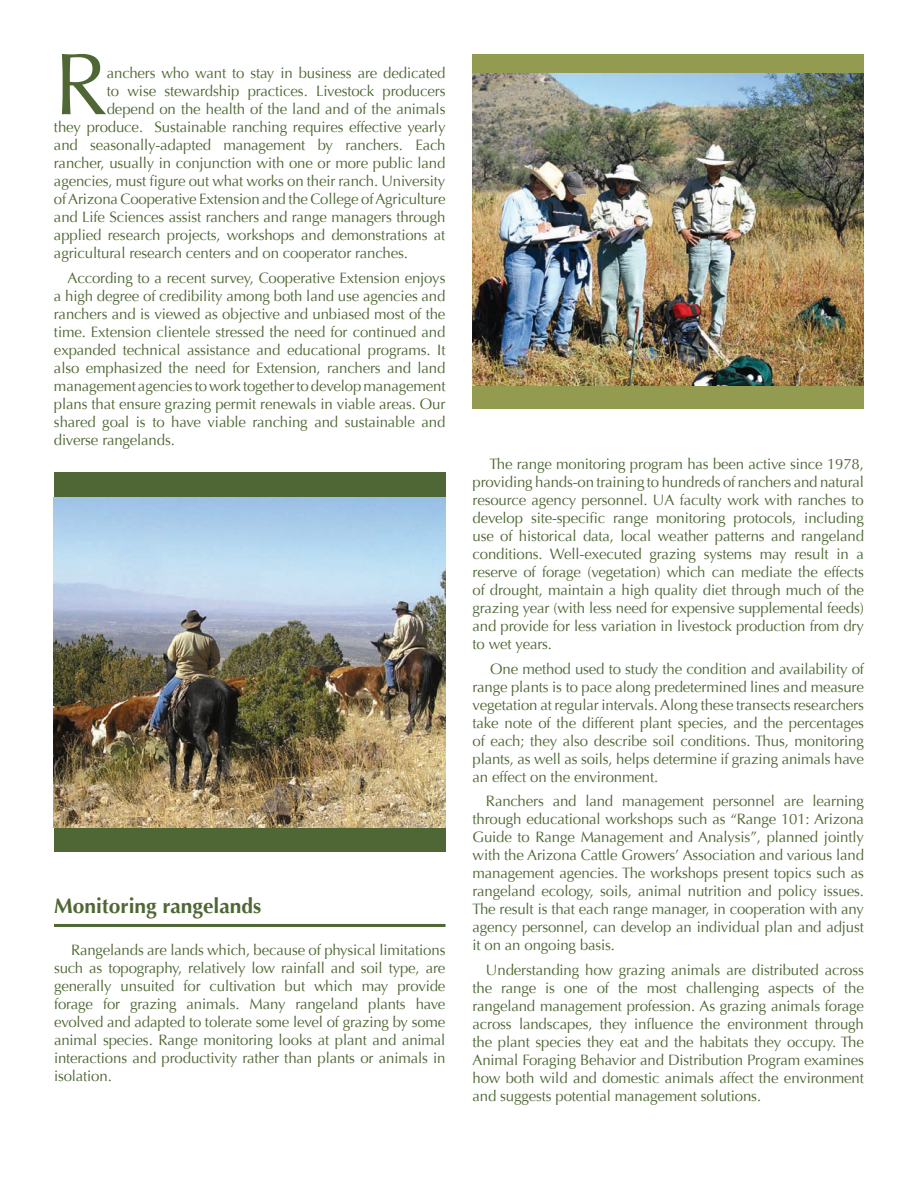
<style>
.page{position:relative;width:918px;height:1188px;background:#fff}
.page>*{position:absolute;margin:0;border:0;box-sizing:border-box;transform-origin:0 0}
.t1{font:87.9px "Optima";color:#4f6734}
.t2{font:700 21px "Optima";color:#4f6734}
.t3{font:15px/18px "Optima";letter-spacing:-.01em;color:#4f6734;text-align:justify}
</style>
<div class="page">
<div style="left:472px;top:54px;width:392px;height:355px;background:#939b50"></div>
<div style="left:54px;top:472px;width:392px;height:380px;background:#4f6734"></div>
<img style="left:54px;top:498px;width:392px;height:329px">
<hr style="left:54px;top:924px;width:392px;height:3px;background:#4f6734">
<img style="left:472px;top:74px;width:392px;height:311px">
<h1 class="t1" style="left:54px;top:33px;width:55px">R</h1>
<p class="t3" style="left:107px;top:64px;width:340px">anchers who want to stay in business are dedicated</p>
<p class="t3" style="left:107px;top:82px;width:340px">to wise stewardship practices. Livestock producers</p>
<p class="t3" style="left:107px;top:100px;width:340px">depend on the health of the land and of the animals</p>
<p class="t3" style="left:54px;top:118px;width:393px">they produce. Sustainable ranching requires effective yearly</p>
<p class="t3" style="left:54px;top:136px;width:393px">and seasonally-adapted management by ranchers. Each</p>
<p class="t3" style="left:54px;top:154px;width:393px">rancher, usually in conjunction with one or more public land</p>
<p class="t3" style="left:54px;top:172px;width:393px">agencies, must figure out what works on their ranch. University</p>
<p class="t3" style="left:54px;top:190px;width:393px">of Arizona Cooperative Extension and the College of Agriculture</p>
<p class="t3" style="left:54px;top:208px;width:393px">and Life Sciences assist ranchers and range managers through</p>
<p class="t3" style="left:54px;top:226px;width:393px">applied research projects, workshops and demonstrations at</p>
<p class="t3" style="left:54px;top:244px;width:355px">agricultural research centers and on cooperator ranches.</p>
<p class="t3" style="left:54px;top:269px;width:393px;text-indent:13px">According to a recent survey, Cooperative Extension enjoys a high degree of credibility among both land use agencies and ranchers and is viewed as objective and unbiased most of the time. Extension clientele stressed the need for continued and expanded technical assistance and educational programs. It also emphasized the need for Extension, ranchers and land management agencies to work together to develop management plans that ensure grazing permit renewals in viable areas. Our shared goal is to have viable ranching and sustainable and diverse rangelands.</p>
<h2 class="t2" style="left:54px;top:894px;width:209px">Monitoring rangelands</h2>
<p class="t3" style="left:54px;top:941px;width:393px;text-indent:17px">Rangelands are lands which, because of physical limitations such as topography, relatively low rainfall and soil type, are generally unsuited for cultivation but which may provide forage for grazing animals. Many rangeland plants have evolved and adapted to tolerate some level of grazing by some animal species. Range monitoring looks at plant and animal interactions and productivity rather than plants or animals in isolation.</p>
<p class="t3" style="left:472px;top:455px;width:393px;text-indent:17px">The range monitoring program has been active since 1978, providing hands-on training to hundreds of ranchers and natural resource agency personnel. UA faculty work with ranches to develop site-specific range monitoring protocols, including use of historical data, local weather patterns and rangeland conditions. Well-executed grazing systems may result in a reserve of forage (vegetation) which can mediate the effects of drought, maintain a high quality diet through much of the grazing year (with less need for expensive supplemental feeds) and provide for less variation in livestock production from dry to wet years.</p>
<p class="t3" style="left:472px;top:660px;width:393px;text-indent:18px">One method used to study the condition and availability of range plants is to pace along predetermined lines and measure vegetation at regular intervals. Along these transects researchers take note of the different plant species, and the percentages of each; they also describe soil conditions. Thus, monitoring plants, as well as soils, helps determine if grazing animals have an effect on the environment.</p>
<p class="t3" style="left:472px;top:793px;width:393px;text-indent:13px">Ranchers and land management personnel are learning through educational workshops such as “Range 101: Arizona Guide to Range Management and Analysis”, planned jointly with the Arizona Cattle Growers’ Association and various land management agencies. The workshops present topics such as rangeland ecology, soils, animal nutrition and policy issues.<br>The result is that each range manager, in cooperation with any agency personnel, can develop an individual plan and adjust it on an ongoing basis.</p>
<p class="t3" style="left:472px;top:961px;width:393px;text-indent:13px">Understanding how grazing animals are distributed across the range is one of the most challenging aspects of the rangeland management profession. As grazing animals forage across landscapes, they influence the environment through the plant species they eat and the habitats they occupy. The Animal Foraging Behavior and Distribution Program examines how both wild and domestic animals affect the environment and suggests potential management solutions.</p>
</div>
